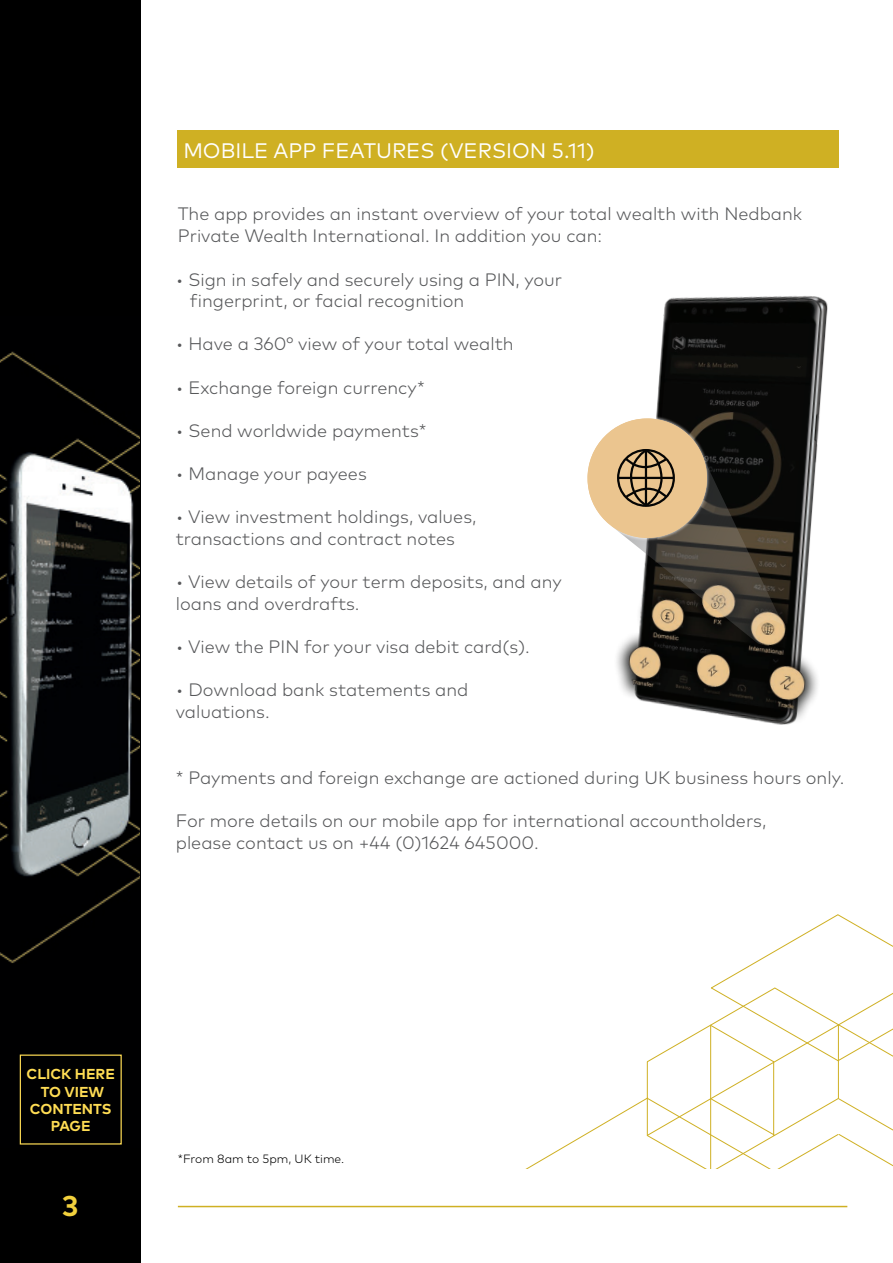
<style>
.page{position:relative;width:893px;height:1263px;background:#fff}
.page>*{position:absolute;margin:0;border:0;box-sizing:border-box;transform-origin:0 0}
.t1{font:700 28.5px "Mark OT";color:#f2d13d}
.t2{font:21px "Mark OT";color:#fff}
.t3{font:300 18px/21.6px "Mark OT";color:#57585a}
.t4{font:700 14.4px "Mark OT";color:#ffdd54}
.t5{font:300 12px "Mark OT";color:#000}
</style>
<div class="page">
<div style="left:0;top:0;width:140px;height:1263px;background:#000"></div>
<img style="left:0;top:351px;width:139px;height:794px">
<hr style="left:178px;top:1206px;width:669px;height:1px;background:#cfb023">
<svg style="left:525px;top:914px;width:368px;height:255px"></svg>
<div style="left:178px;top:131px;width:661px;height:37px;background:#cfb023"></div>
<img style="left:616px;top:296px;width:212px;height:429px">
<img style="left:616px;top:414px;width:96px;height:2px">
<svg style="left:587px;top:416px;width:196px;height:229px"></svg>
<p class="t2" style="left:183px;top:137px;width:413px">MOBILE APP FEATURES (VERSION 5.11)</p>
<p class="t3" style="left:178px;top:203px;width:626px">The app provides an instant overview of your total wealth with Nedbank<br>Private Wealth International. In addition you can:</p>
<p class="t3" style="left:190px;top:268px;width:374px;text-indent:-14px">• Sign in safely and securely using a PIN, your fingerprint, or facial recognition</p>
<p class="t3" style="left:176px;top:333px;width:339px">• Have a 360° view of your total wealth</p>
<p class="t3" style="left:176px;top:376px;width:251px">• Exchange foreign currency*</p>
<p class="t3" style="left:176px;top:420px;width:252px">• Send worldwide payments*</p>
<p class="t3" style="left:176px;top:463px;width:192px">• Manage your payees</p>
<p class="t3" style="left:176px;top:506px;width:302px">• View investment holdings, values, transactions and contract notes</p>
<p class="t3" style="left:176px;top:571px;width:387px">• View details of your term deposits, and any loans and overdrafts.</p>
<p class="t3" style="left:176px;top:636px;width:356px">• View the PIN for your visa debit card(s).</p>
<p class="t3" style="left:176px;top:679px;width:294px">• Download bank statements and valuations.</p>
<p class="t3" style="left:176px;top:767px;width:670px">* Payments and foreign exchange are actioned during UK business hours only.</p>
<p class="t3" style="left:176px;top:810px;width:592px">For more details on our mobile app for international accountholders,</p>
<p class="t3" style="left:176px;top:832px;width:364px">please contact us on +44 (0)1624 645000.</p>
<p class="t4" style="left:26px;top:1065px;width:90px">CLICK HERE</p>
<p class="t4" style="left:41px;top:1082px;width:65px">TO VIEW</p>
<p class="t4" style="left:30px;top:1099px;width:83px">CONTENTS</p>
<p class="t4" style="left:51px;top:1117px;width:41px">PAGE</p>
<p class="t1" style="left:62px;top:1187px;width:18px">3</p>
<p class="t5" style="left:178px;top:1152px;width:168px">*From 8am to 5pm, UK time.</p>
</div>
